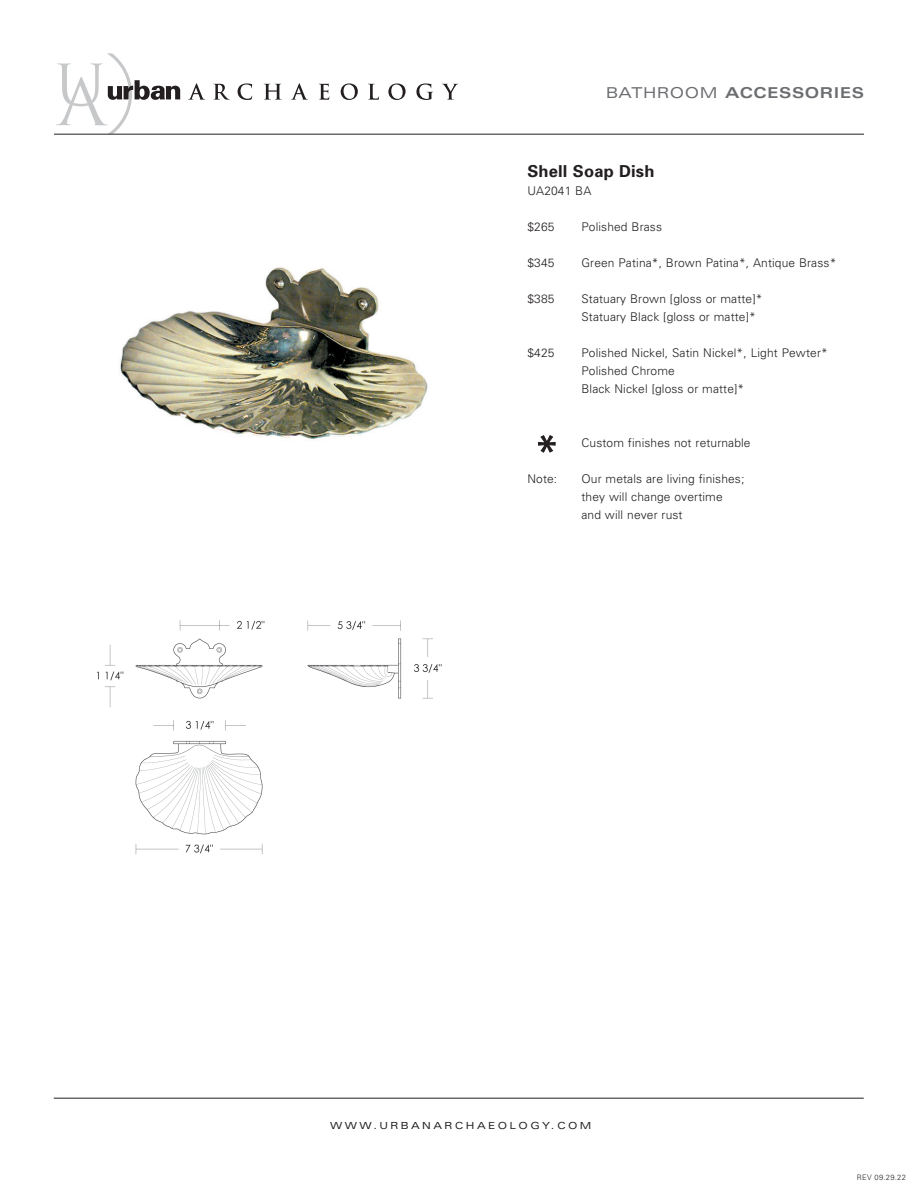
<style>
.page{position:relative;width:918px;height:1188px;background:#fff}
.page>*{position:absolute;margin:0;border:0;box-sizing:border-box;transform-origin:0 0}
.t1{font:700 16.5px "Univers";letter-spacing:.01em;color:#231f20}
.t2{font:700 expanded 15px "Univers";letter-spacing:.04em;color:#6c6d70}
.t3{font:300 12px/18px "Univers";letter-spacing:.01em;color:#231f20}
.t4{font:expanded 9.75px "Univers";letter-spacing:.25em;color:#231f20}
.t5{font:300 7.5px "Univers";letter-spacing:.04em;color:#231f20}
.s1{font-weight:400}
</style>
<div class="page">
<svg style="left:188px;top:83px;width:17px;height:17px"></svg>
<svg style="left:213px;top:84px;width:17px;height:16px"></svg>
<svg style="left:238px;top:83px;width:14px;height:17px"></svg>
<svg style="left:264px;top:84px;width:18px;height:16px"></svg>
<svg style="left:291px;top:83px;width:17px;height:17px"></svg>
<svg style="left:319px;top:84px;width:10px;height:16px"></svg>
<svg style="left:341px;top:83px;width:17px;height:17px"></svg>
<svg style="left:368px;top:84px;width:11px;height:16px"></svg>
<svg style="left:388px;top:83px;width:18px;height:17px"></svg>
<svg style="left:416px;top:83px;width:17px;height:17px"></svg>
<svg style="left:442px;top:84px;width:16px;height:16px"></svg>
<svg style="left:54px;top:53px;width:126px;height:81px"></svg>
<hr style="left:54px;top:134px;width:810px;height:1px;background:#231f20">
<hr style="left:54px;top:1098px;width:810px;height:1px;background:#231f20">
<svg style="left:538px;top:435px;width:17px;height:18px"></svg>
<img style="left:97px;top:620px;width:345px;height:235px">
<img style="left:120px;top:267px;width:308px;height:172px">
<p class="t2" style="left:606px;top:84px;width:259px"><span class="s1">BATHROOM</span> ACCESSORIES</p>
<h1 class="t1" style="left:527px;top:161px;width:129px">Shell Soap Dish</h1>
<p class="t3" style="left:527px;top:181px;width:65px">UA2041 BA</p>
<p class="t3" style="left:527px;top:217px;width:29px">$265</p>
<p class="t3" style="left:581px;top:217px;width:82px">Polished Brass</p>
<p class="t3" style="left:527px;top:253px;width:29px">$345</p>
<p class="t3" style="left:581px;top:253px;width:256px">Green Patina*, Brown Patina*, Antique Brass*</p>
<p class="t3" style="left:527px;top:289px;width:29px">$385</p>
<p class="t3" style="left:581px;top:289px;width:183px">Statuary Brown [gloss or matte]*<br>Statuary Black [gloss or matte]*</p>
<p class="t3" style="left:527px;top:343px;width:29px">$425</p>
<p class="t3" style="left:581px;top:343px;width:248px">Polished Nickel, Satin Nickel*, Light Pewter*<br>Polished Chrome<br>Black Nickel [gloss or matte]*</p>
<p class="t3" style="left:581px;top:433px;width:171px">Custom finishes not returnable</p>
<p class="t3" style="left:527px;top:469px;width:31px">Note:</p>
<p class="t3" style="left:581px;top:469px;width:164px">Our metals are living finishes; they will change overtime and will never rust</p>
<p class="t4" style="left:330px;top:1120px;width:263px">WWW.URBANARCHAEOLOGY.COM</p>
<p class="t5" style="left:857px;top:1172px;width:50px">REV 09.29.22</p>
</div>
